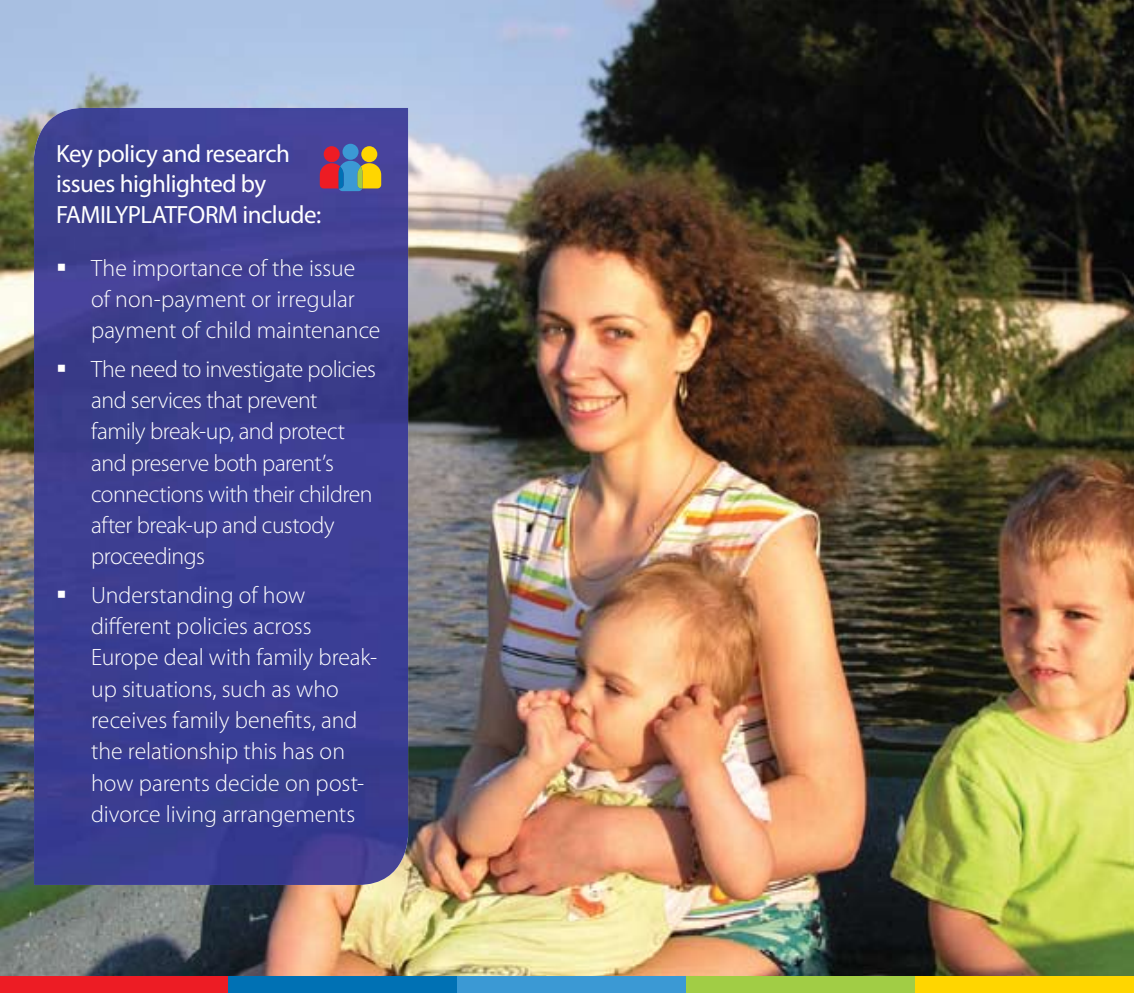
<style>
.page{position:relative;width:1134px;height:993px;background:#fff}
.page>*{position:absolute;margin:0;border:0;box-sizing:border-box;transform-origin:0 0}
.t1{font:25px/30.5px "Myriad Pro";letter-spacing:-.02em;color:#fff}
.t2{font:300 23.75px/31.2px "Myriad Pro";letter-spacing:-.005em;color:#fff}
.t3{font:300 23.75px/31.2px "Myriad Pro";letter-spacing:-.025em;color:#fff}
</style>
<div class="page">
<img style="left:0;top:0;width:1134px;height:975px">
<img style="left:34px;top:108px;width:374px;height:776px">
<div style="left:324px;top:146px;width:16px;height:16px;background:#ed1c24;border-radius:50%"></div>
<div style="left:361px;top:146px;width:16px;height:16px;background:#ffd600;border-radius:50%"></div>
<svg style="left:320px;top:161px;width:61px;height:30px;background:#997b63"></svg>
<div style="left:342px;top:144px;width:17px;height:16px;background:#3b99d4;border-radius:50%"></div>
<div style="left:0;top:975px;width:240px;height:17px;background:#ed1c24"></div>
<div style="left:229px;top:975px;width:240px;height:17px;background:#0071b4"></div>
<div style="left:458px;top:975px;width:240px;height:17px;background:#3b99d4"></div>
<div style="left:686px;top:975px;width:240px;height:17px;background:#a1cd45"></div>
<div style="left:915px;top:975px;width:219px;height:17px;background:#ffd600"></div>
<p class="t1" style="left:56px;top:138px;width:267px">Key policy and research issues highlighted by<br>FAMILYPLATFORM include:</p>
<p class="t2" style="left:91px;top:252px;width:291px;text-indent:-35px">▪ The importance of the issue<br>of non-payment or irregular payment of child maintenance</p>
<p class="t3" style="left:91px;top:353px;width:286px;text-indent:-35px">▪ The need to investigate policies and services that prevent family break-up, and protect and preserve both parent’s connections with their children after break-up and custody proceedings</p>
<p class="t2" style="left:91px;top:579px;width:287px;text-indent:-35px">▪ Understanding of how different policies across<br>Europe deal with family break&shy;up situations, such as who receives family benefits, and the relationship this has on how parents decide on post&shy;divorce living arrangements</p>
</div>
